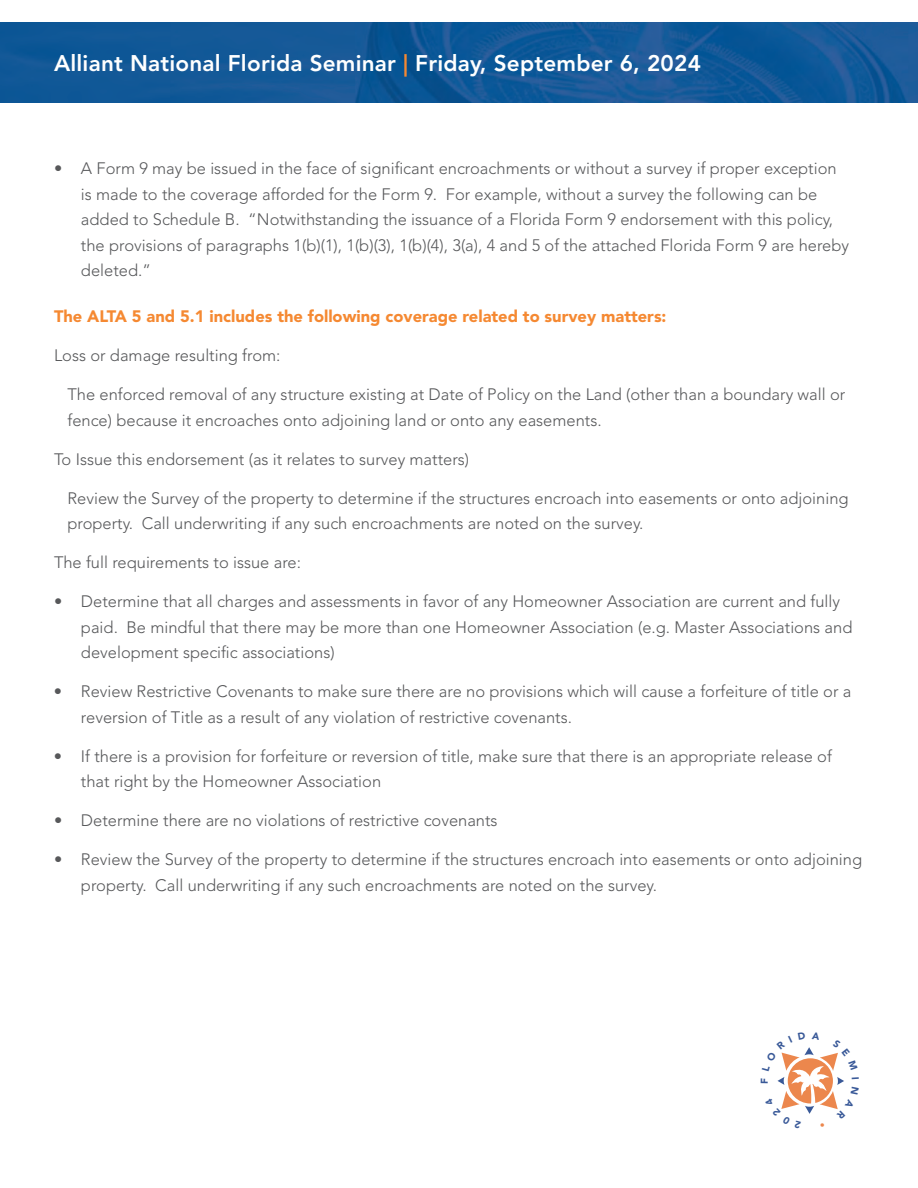
<style>
.page{position:relative;width:918px;height:1188px;background:#fff}
.page>*{position:absolute;margin:0;border:0;box-sizing:border-box;transform-origin:0 0}
.t1{font:800 22.5px "Avenir LT Std";letter-spacing:.01em;color:#fff}
.t2{font:300 16.5px/25.5px "Avenir LT Std";color:#57585a}
.t3{font:900 16.5px "Avenir LT Std";color:#f58932}
.s1{color:#f58932}
</style>
<div class="page">
<img style="left:0;top:23px;width:918px;height:80px">
<svg style="left:777px;top:1047px;width:67px;height:67px"></svg>
<h1 class="t1" style="left:54px;top:50px;width:649px">Alliant National Florida Seminar <span class="s1">|</span> Friday, September 6, 2024</h1>
<p class="t2" style="left:81px;top:156px;width:770px;text-indent:-27px">• A Form 9 may be issued in the face of significant encroachments or without a survey if proper exception is made to the coverage afforded for the Form 9. For example, without a survey the following can be added to Schedule B. “Notwithstanding the issuance of a Florida Form 9 endorsement with this policy, the provisions of paragraphs 1(b)(1), 1(b)(3), 1(b)(4), 3(a), 4 and 5 of the attached Florida Form 9 are hereby deleted.”</p>
<p class="t3" style="left:54px;top:306px;width:614px">The ALTA 5 and 5.1 includes the following coverage related to survey matters:</p>
<p class="t2" style="left:54px;top:343px;width:228px">Loss or damage resulting from:</p>
<p class="t2" style="left:67px;top:382px;width:779px">The enforced removal of any structure existing at Date of Policy on the Land (other than a boundary wall or fence) because it encroaches onto adjoining land or onto any easements.</p>
<p class="t2" style="left:54px;top:446px;width:417px">To Issue this endorsement (as it relates to survey matters)</p>
<p class="t2" style="left:67px;top:485px;width:783px">Review the Survey of the property to determine if the structures encroach into easements or onto adjoining property. Call underwriting if any such encroachments are noted on the survey.</p>
<p class="t2" style="left:54px;top:550px;width:249px">The full requirements to issue are:</p>
<p class="t2" style="left:81px;top:589px;width:773px;text-indent:-27px">• Determine that all charges and assessments in favor of any Homeowner Association are current and fully paid. Be mindful that there may be more than one Homeowner Association (e.g. Master Associations and development specific associations)</p>
<p class="t2" style="left:81px;top:679px;width:772px;text-indent:-27px">• Review Restrictive Covenants to make sure there are no provisions which will cause a forfeiture of title or a reversion of Title as a result of any violation of restrictive covenants.</p>
<p class="t2" style="left:81px;top:743px;width:752px;text-indent:-27px">• If there is a provision for forfeiture or reversion of title, make sure that there is an appropriate release of that right by the Homeowner Association</p>
<p class="t2" style="left:54px;top:808px;width:445px">• Determine there are no violations of restrictive covenants</p>
<p class="t2" style="left:81px;top:847px;width:783px;text-indent:-27px">• Review the Survey of the property to determine if the structures encroach into easements or onto adjoining property. Call underwriting if any such encroachments are noted on the survey.</p>
</div>
